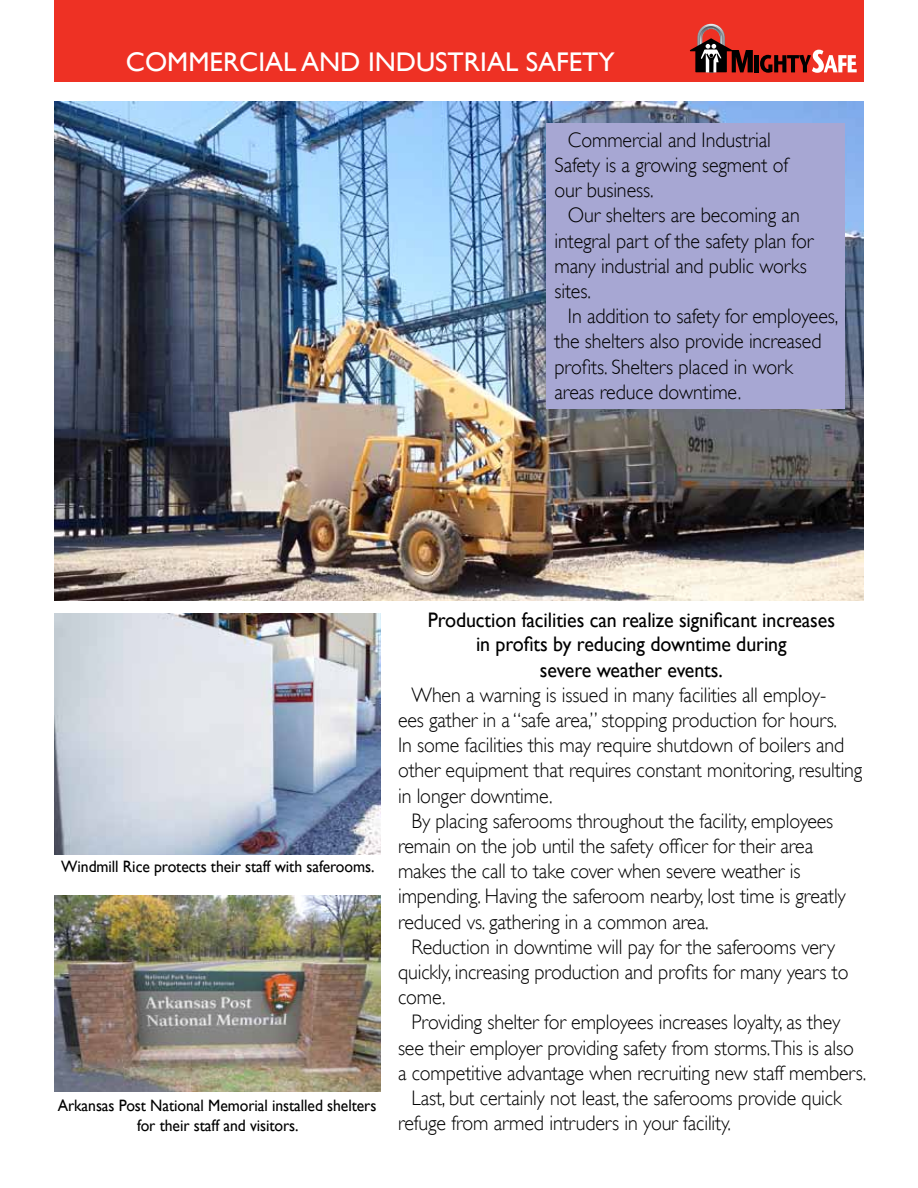
<style>
.page{position:relative;width:918px;height:1188px;background:#fff}
.page>*{position:absolute;margin:0;border:0;box-sizing:border-box;transform-origin:0 0}
.t1{font:27px "Gill Sans";color:#fff}
.t2{font:300 21px/25.2px "Gill Sans";letter-spacing:-.005em;color:#000;scale:.95 1}
.t3{font:21px/24.6px "Gill Sans";letter-spacing:-.005em;color:#000;text-align:center;scale:.95 1}
.t4{font:16.5px/19.8px "Gill Sans";letter-spacing:-.005em;color:#000;text-align:center;scale:.95 1}
</style>
<div class="page">
<div style="left:54px;top:0;width:810px;height:82px;background:#ee3124"></div>
<svg style="left:690px;top:24px;width:63px;height:49px"></svg>
<hr style="left:755px;top:55px;width:4px;height:17px;background:#000">
<svg style="left:760px;top:50px;width:97px;height:23px"></svg>
<img style="left:54px;top:102px;width:810px;height:498px">
<div style="left:546px;top:123px;width:299px;height:286px;background:#a7a7d3"></div>
<img style="left:54px;top:896px;width:326px;height:196px">
<img style="left:54px;top:613px;width:326px;height:241px">
<p class="t1" style="left:126px;top:46px;width:490px">COMMERCIAL AND INDUSTRIAL SAFETY</p>
<p class="t2" style="left:554px;top:127px;width:248px;text-indent:14px">Commercial and Industrial<br>Safety is a growing segment of our business.</p>
<p class="t2" style="left:554px;top:203px;width:274px;text-indent:14px">Our shelters are becoming an integral part of the safety plan for many industrial and public works sites.</p>
<p class="t2" style="left:554px;top:304px;width:300px;text-indent:14px">In addition to safety for employees, the shelters also provide increased profits. Shelters placed in work<br>areas reduce downtime.</p>
<p class="t4" style="left:61px;top:856px;width:331px">Windmill Rice protects their staff with saferooms.</p>
<p class="t4" style="left:58px;top:1095px;width:337px">Arkansas Post National Memorial installed shelters for their staff and visitors.</p>
<p class="t3" style="left:428px;top:608px;width:430px">Production facilities can realize significant increases in profits by reducing downtime during<br>severe weather events.</p>
<p class="t2" style="left:398px;top:682px;width:490px;text-indent:14px">When a warning is issued in many facilities all employ-<br>ees gather in a “safe area,” stopping production for hours.<br>In some facilities this may require shutdown of boilers and other equipment that requires constant monitoring, resulting in longer downtime.</p>
<p class="t2" style="left:398px;top:808px;width:473px;text-indent:14px">By placing saferooms throughout the facility, employees remain on the job until the safety officer for their area makes the call to take cover when severe weather is impending. Having the saferoom nearby, lost time is greatly reduced vs. gathering in a common area.</p>
<p class="t2" style="left:398px;top:934px;width:476px;text-indent:14px">Reduction in downtime will pay for the saferooms very quickly, increasing production and profits for many years to come.</p>
<p class="t2" style="left:412px;top:1010px;width:453px">Providing shelter for employees increases loyalty, as they</p>
<p class="t2" style="left:398px;top:1035px;width:481px">see their employer providing safety from storms.This is also</p>
<p class="t2" style="left:398px;top:1060px;width:494px">a competitive advantage when recruiting new staff members.</p>
<p class="t2" style="left:412px;top:1085px;width:454px">Last, but certainly not least, the saferooms provide quick</p>
<p class="t2" style="left:398px;top:1111px;width:352px">refuge from armed intruders in your facility.</p>
</div>
